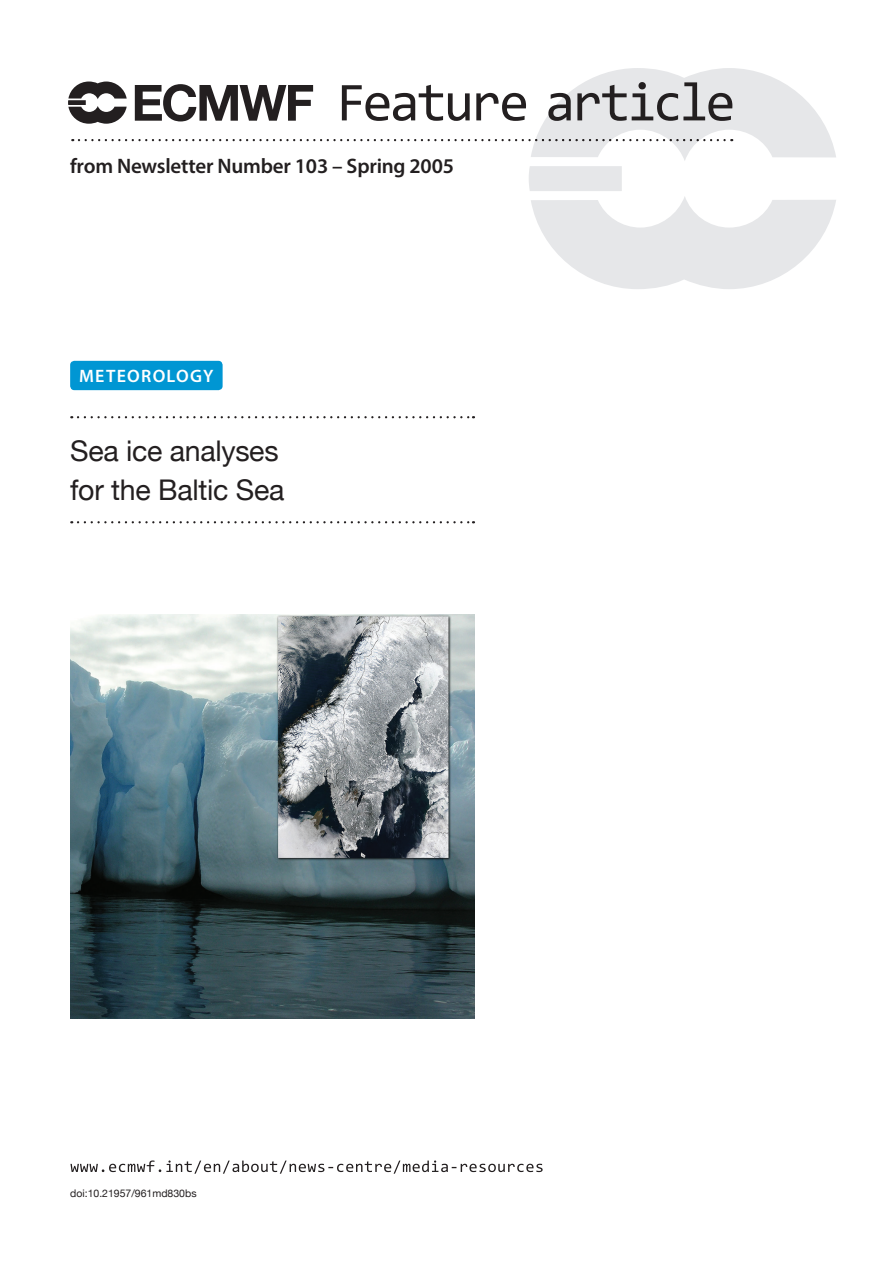
<style>
.page{position:relative;width:893px;height:1263px;background:#fff}
.page>*{position:absolute;margin:0;border:0;box-sizing:border-box;transform-origin:0 0}
.t1{font:28.5px/39px "Helvetica Neue";letter-spacing:-.01em;color:#231f20}
.t2{font:600 21px "Myriad Pro";letter-spacing:-.01em;color:#231f20}
.t3{font:600 18px "Myriad Pro";letter-spacing:.07em;color:#fff}
.t4{font:10.5px "Helvetica Neue";color:#231f20}
</style>
<div class="page">
<img style="left:70px;top:614px;width:404px;height:404px">
<svg style="left:68px;top:68px;width:768px;height:221px"></svg>
<svg style="left:78px;top:416px;width:396px;height:2px"></svg>
<svg style="left:78px;top:521px;width:396px;height:2px"></svg>
<div style="left:70px;top:361px;width:153px;height:29px;background:#0096d3;border-radius:4px"></div>
<svg style="left:70px;top:1160px;width:473px;height:14px"></svg>
<p class="t2" style="left:70px;top:153px;width:385px">from Newsletter Number 103 – Spring 2005</p>
<p class="t3" style="left:79px;top:365px;width:136px">METEOROLOGY</p>
<h1 class="t1" style="left:70px;top:433px;width:216px">Sea ice analyses for the Baltic Sea</h1>
<p class="t4" style="left:70px;top:1186px;width:128px">doi:10.21957/961md830bs</p>
</div>
